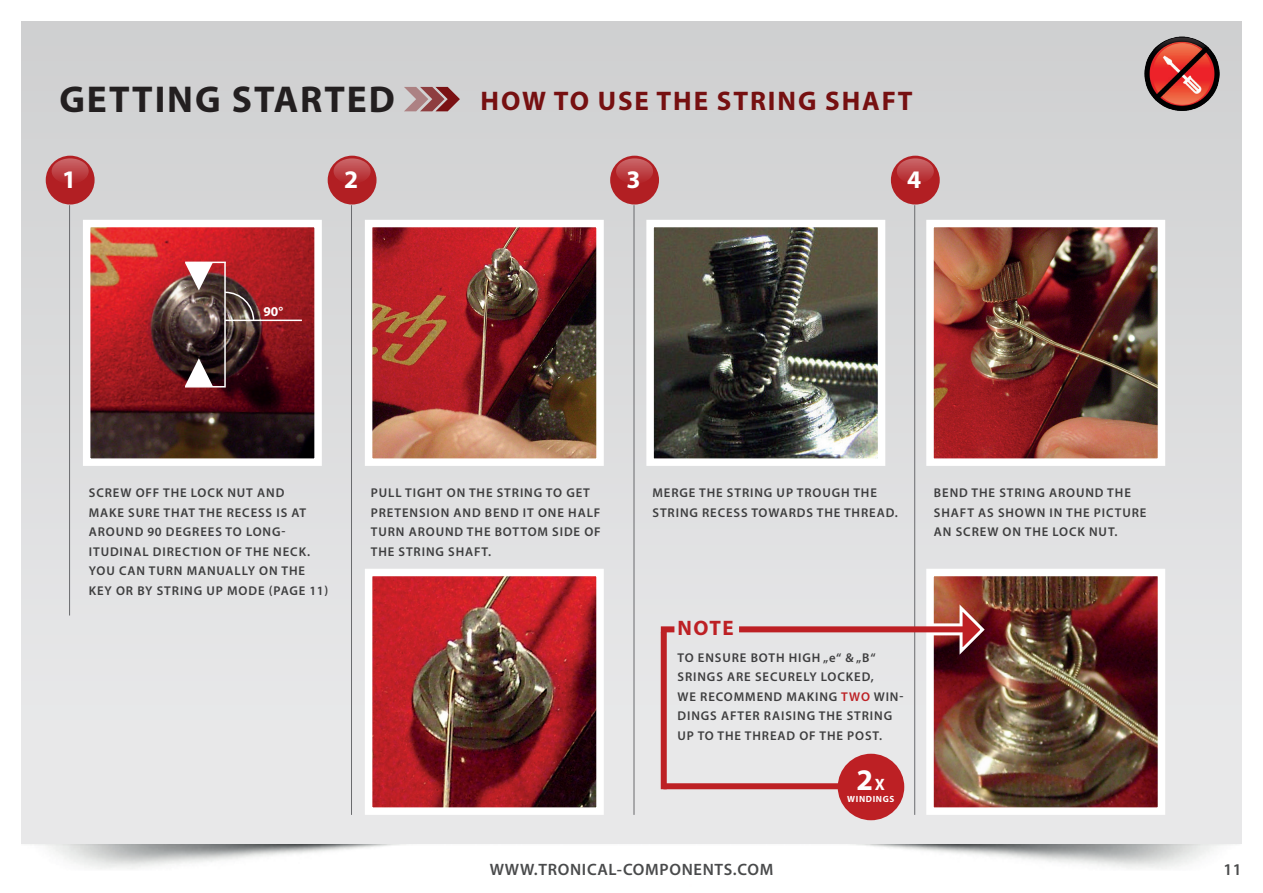
<style>
.page{position:relative;width:1263px;height:893px;background:#fff}
.page>*{position:absolute;margin:0;border:0;box-sizing:border-box;transform-origin:0 0}
.t1{font:700 37.5px "Myriad Pro";letter-spacing:.05em;color:#231f20}
.t2{font:700 30px "Myriad Pro";color:#fff}
.t3{font:700 27px "Myriad Pro";letter-spacing:.07em;color:#761011}
.t4{font:700 25.35px "Myriad Pro";color:#fff}
.t5{font:700 21px "Myriad Pro";color:#bd2024}
.t6{font:600 16.5px "Myriad Pro";letter-spacing:.04em;color:#494a4b}
.t7{font:700 13.5px "Myriad Pro";color:#fff}
.t8{font:600 12.75px/19.5px "Myriad Pro";letter-spacing:.07em;color:#3e3e3f}
.t9{font:700 9px "Myriad Pro";letter-spacing:.07em;color:#fff}
.s1{color:#bd2024}
.s2{font-size:16.5px}
</style>
<div class="page">
<div style="left:21px;top:21px;width:1221px;height:851px;background:linear-gradient(to right,#dddddf,#dadbdc)"></div>
<img style="left:21px;top:845px;width:1221px;height:27px">
<img style="left:92px;top:229px;width:221px;height:228px">
<div style="left:83px;top:220px;width:239px;height:246px;border:8px solid #fff"></div>
<img style="left:374px;top:229px;width:221px;height:228px">
<div style="left:365px;top:220px;width:239px;height:246px;border:8px solid #fff"></div>
<img style="left:374px;top:578px;width:221px;height:228px">
<div style="left:365px;top:569px;width:239px;height:246px;border:8px solid #fff"></div>
<img style="left:935px;top:229px;width:221px;height:228px">
<div style="left:926px;top:220px;width:239px;height:246px;border:8px solid #fff"></div>
<img style="left:655px;top:229px;width:221px;height:228px">
<div style="left:646px;top:220px;width:239px;height:246px;border:8px solid #fff"></div>
<img style="left:935px;top:578px;width:221px;height:228px">
<div style="left:926px;top:569px;width:239px;height:246px;border:8px solid #fff"></div>
<div style="left:46px;top:156px;width:49px;height:49px;background:#b21f23;border-radius:50%"></div>
<div style="left:328px;top:156px;width:48px;height:49px;background:#b21f23;border-radius:50%"></div>
<div style="left:891px;top:156px;width:49px;height:49px;background:#b21f23;border-radius:50%"></div>
<div style="left:610px;top:156px;width:49px;height:49px;background:#b21f23;border-radius:50%"></div>
<hr style="left:69px;top:205px;width:1px;height:410px;background:#696a6d">
<hr style="left:351px;top:205px;width:1px;height:610px;background:#696a6d">
<hr style="left:914px;top:205px;width:1px;height:610px;background:#696a6d">
<hr style="left:634px;top:205px;width:1px;height:610px;background:#696a6d">
<div style="left:52px;top:158px;width:37px;height:26px;background:linear-gradient(to bottom,#ca6669,#b42529);border-radius:50%"></div>
<div style="left:334px;top:158px;width:37px;height:26px;background:linear-gradient(to bottom,#ca6669,#b42529);border-radius:50%"></div>
<div style="left:897px;top:158px;width:37px;height:26px;background:linear-gradient(to bottom,#ca6669,#b42529);border-radius:50%"></div>
<div style="left:616px;top:158px;width:37px;height:26px;background:linear-gradient(to bottom,#ca6669,#b42529);border-radius:50%"></div>
<svg style="left:404px;top:87px;width:56px;height:24px"></svg>
<hr style="left:224px;top:263px;width:2px;height:123px;background:#fff">
<hr style="left:225px;top:320px;width:77px;height:1px;background:#fff">
<hr style="left:185px;top:386px;width:41px;height:1px;background:#fff">
<hr style="left:185px;top:262px;width:41px;height:1px;background:#fff">
<svg style="left:224px;top:291px;width:31px;height:31px"></svg>
<svg style="left:185px;top:263px;width:28px;height:28px"></svg>
<svg style="left:185px;top:358px;width:28px;height:28px"></svg>
<img style="left:1143px;top:34px;width:78px;height:79px">
<div style="left:661px;top:632px;width:6px;height:157px;background:#bd2024"></div>
<div style="left:663px;top:783px;width:206px;height:6px;background:#bd2024"></div>
<div style="left:661px;top:626px;width:13px;height:6px;background:#bd2024"></div>
<svg style="left:932px;top:623px;width:25px;height:12px"></svg>
<div style="left:838px;top:754px;width:66px;height:66px;background:#bd2024;border-radius:50%"></div>
<svg style="left:957px;top:601px;width:30px;height:54px;background:#964948"></svg>
<div style="left:739px;top:626px;width:225px;height:6px;background:#bd2024"></div>
<h1 class="t1" style="left:60px;top:75px;width:337px">GETTING STARTED</h1>
<h3 class="t3" style="left:481px;top:83px;width:433px">HOW TO USE THE STRING SHAFT</h3>
<h3 class="t4" style="left:62px;top:163px;width:16px">1</h3>
<h3 class="t4" style="left:344px;top:163px;width:16px">2</h3>
<h3 class="t4" style="left:626px;top:163px;width:16px">3</h3>
<h3 class="t4" style="left:907px;top:163px;width:16px">4</h3>
<p class="t7" style="left:263px;top:303px;width:21px">90°</p>
<p class="t8" style="left:89px;top:483px;width:241px">SCREW OFF THE LOCK NUT AND<br>MAKE SURE THAT THE RECESS IS AT<br>AROUND 90 DEGREES TO LONG-<br>ITUDINAL DIRECTION OF THE NECK.<br>YOU CAN TURN MANUALLY ON THE<br>KEY OR BY STRING UP MODE (PAGE 11)</p>
<p class="t8" style="left:371px;top:483px;width:231px">PULL TIGHT ON THE STRING TO GET<br>PRETENSION AND BEND IT ONE HALF<br>TURN AROUND THE BOTTOM SIDE OF<br>THE STRING SHAFT.</p>
<p class="t8" style="left:652px;top:483px;width:247px">MERGE THE STRING UP TROUGH THE<br>STRING RECESS TOWARDS THE THREAD.</p>
<h3 class="t5" style="left:678px;top:614px;width:58px">NOTE</h3>
<p class="t8" style="left:677px;top:647px;width:227px">TO ENSURE BOTH HIGH „e“ &amp; „B“<br>SRINGS ARE SECURELY LOCKED,<br>WE RECOMMEND MAKING <span class="s1">TWO</span> WIN-<br>DINGS AFTER RAISING THE STRING<br>UP TO THE THREAD OF THE POST.</p>
<h2 class="t2" style="left:856px;top:760px;width:30px">2<span class="s2">X</span></h2>
<p class="t9" style="left:847px;top:793px;width:49px">WINDINGS</p>
<p class="t8" style="left:934px;top:483px;width:214px">BEND THE STRING AROUND THE<br>SHAFT AS SHOWN IN THE PICTURE<br>AN SCREW ON THE LOCK NUT.</p>
<p class="t6" style="left:490px;top:859px;width:285px">WWW.TRONICAL-COMPONENTS.COM</p>
<p class="t6" style="left:1223px;top:859px;width:20px">11</p>
</div>
